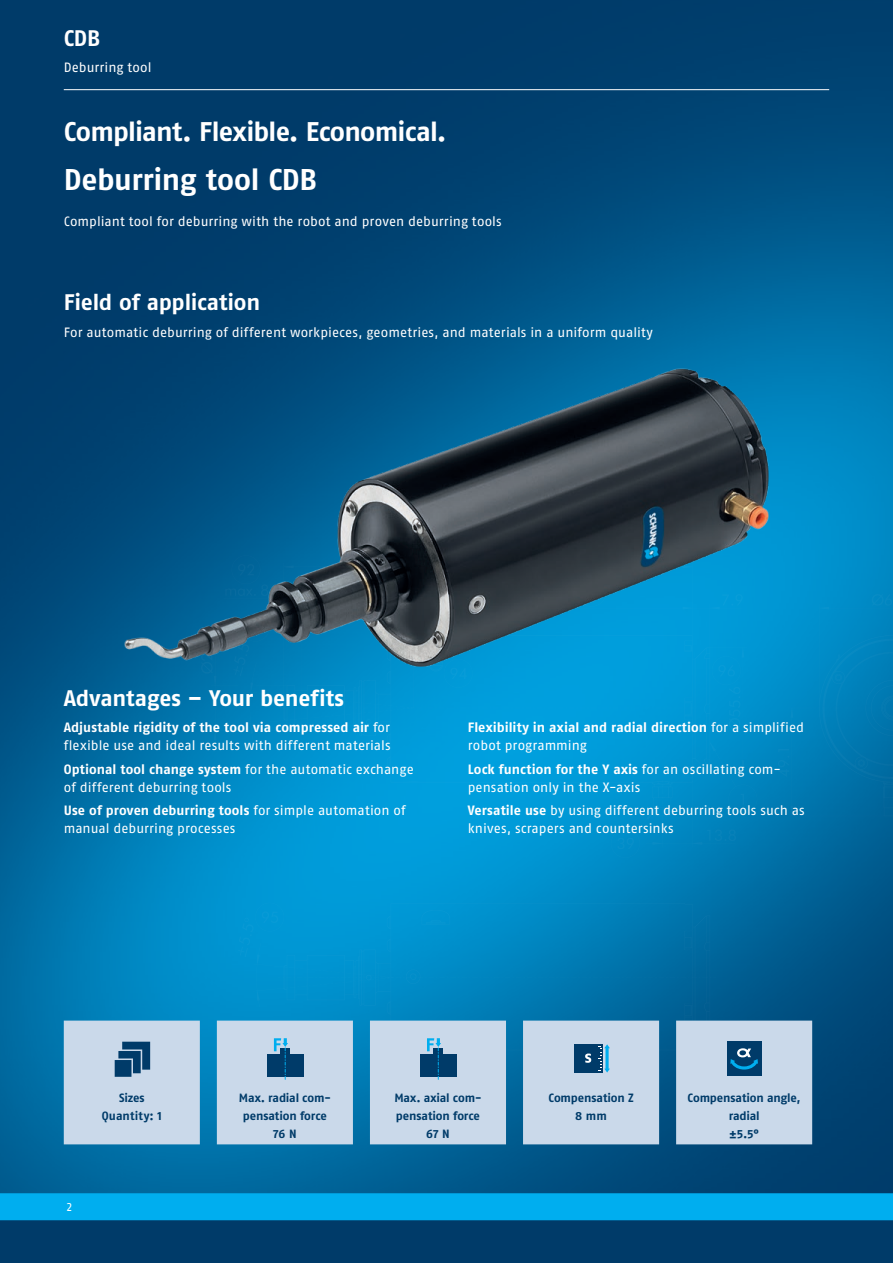
<style>
.page{position:relative;width:893px;height:1263px;background:#fff}
.page>*{position:absolute;margin:0;border:0;box-sizing:border-box;transform-origin:0 0}
.t1{font:700 30px "SCHUNK Fago Pro";letter-spacing:-.015em;color:#fff}
.t2{font:700 27px "SCHUNK Fago Pro";letter-spacing:-.025em;color:#fff}
.t3{font:700 22.5px "SCHUNK Fago Pro";letter-spacing:-.01em;color:#fff}
.t4{font:13.5px/18px "SCHUNK Fago Pro";letter-spacing:.005em;color:#fff}
.t5{font:700 13.5px/18px "SCHUNK Fago Pro";color:#fff}
.t6{font:700 12px/18px "SCHUNK Fago Pro";letter-spacing:-.01em;color:#003b69;text-align:center}
.t7{font:12px "SCHUNK Fago Pro";color:#fff}
.s1{font-weight:700}
.s2{font-weight:400}
</style>
<div class="page">
<img style="left:0;top:0;width:893px;height:1180px">
<div style="left:0;top:1202px;width:893px;height:61px;background:#003b69"></div>
<svg style="left:0;top:1180px;width:893px;height:40px"></svg>
<img style="left:191px;top:506px;width:702px;height:604px">
<hr style="left:64px;top:89px;width:765px;height:1px;background:#fff">
<img style="left:124px;top:369px;width:645px;height:297px">
<svg style="left:64px;top:1020px;width:748px;height:124px;fill:#cad9ea"></svg>
<svg style="left:115px;top:1042px;width:35px;height:35px"></svg>
<div style="left:267px;top:1054px;width:37px;height:23px;background:#003b69"></div>
<div style="left:280px;top:1048px;width:10px;height:5px;background:#003b69"></div>
<svg style="left:274px;top:1038px;width:14px;height:42px"></svg>
<div style="left:420px;top:1054px;width:37px;height:23px;background:#003b69"></div>
<div style="left:433px;top:1048px;width:10px;height:5px;background:#003b69"></div>
<svg style="left:427px;top:1038px;width:14px;height:42px"></svg>
<div style="left:574px;top:1044px;width:28px;height:28px;background:#003b69"></div>
<svg style="left:598px;top:1044px;width:12px;height:28px"></svg>
<svg style="left:585px;top:1053px;width:6px;height:10px"></svg>
<div style="left:727px;top:1042px;width:34px;height:34px;background:#003b69"></div>
<svg style="left:730px;top:1048px;width:28px;height:21px"></svg>
<h3 class="t3" style="left:64px;top:24px;width:38px">CDB</h3>
<p class="t4" style="left:64px;top:59px;width:89px">Deburring tool</p>
<h2 class="t2" style="left:64px;top:115px;width:384px">Compliant. Flexible. Economical.</h2>
<h1 class="t1" style="left:64px;top:162px;width:255px">Deburring tool CDB</h1>
<p class="t4" style="left:64px;top:213px;width:439px">Compliant tool for deburring with the robot and proven deburring tools</p>
<h3 class="t3" style="left:64px;top:289px;width:198px">Field of application</h3>
<p class="t4" style="left:64px;top:323px;width:591px">For automatic deburring of different workpieces, geometries, and materials in a uniform quality</p>
<h3 class="t3" style="left:64px;top:684px;width:282px">Advantages – Your benefits</h3>
<p class="t4" style="left:64px;top:719px;width:328px"><span class="s1">Adjustable rigidity of the tool via compressed air</span> for flexible use and ideal results with different materials</p>
<p class="t4" style="left:64px;top:760px;width:351px"><span class="s1">Optional tool change system</span> for the automatic exchange of different deburring tools</p>
<p class="t4" style="left:64px;top:802px;width:343px"><span class="s1">Use of proven deburring tools</span> for simple automation of manual deburring processes</p>
<p class="t5" style="left:468px;top:719px;width:338px">Flexibility in axial and radial direction <span class="s2">for a simplified robot programming</span></p>
<p class="t4" style="left:468px;top:760px;width:315px"><span class="s1">Lock function for the Y axis</span> for an oscillating com&shy;pensation only in the X-axis</p>
<p class="t4" style="left:468px;top:802px;width:339px"><span class="s1">Versatile use</span> by using different deburring tools such as knives, scrapers and countersinks</p>
<p class="t7" style="left:67px;top:1199px;width:7px">2</p>
<p class="t6" style="left:102px;top:1089px;width:62px">Sizes<br>Quantity: 1</p>
<p class="t6" style="left:239px;top:1089px;width:93px">Max. radial com&shy;pensation force<br>76 N</p>
<p class="t6" style="left:394px;top:1089px;width:88px">Max. axial com&shy;pensation force<br>67 N</p>
<p class="t6" style="left:548px;top:1089px;width:87px">Compensation Z<br>8 mm</p>
<p class="t6" style="left:687px;top:1089px;width:115px">Compensation angle, radial<br>±5.5°</p>
</div>
